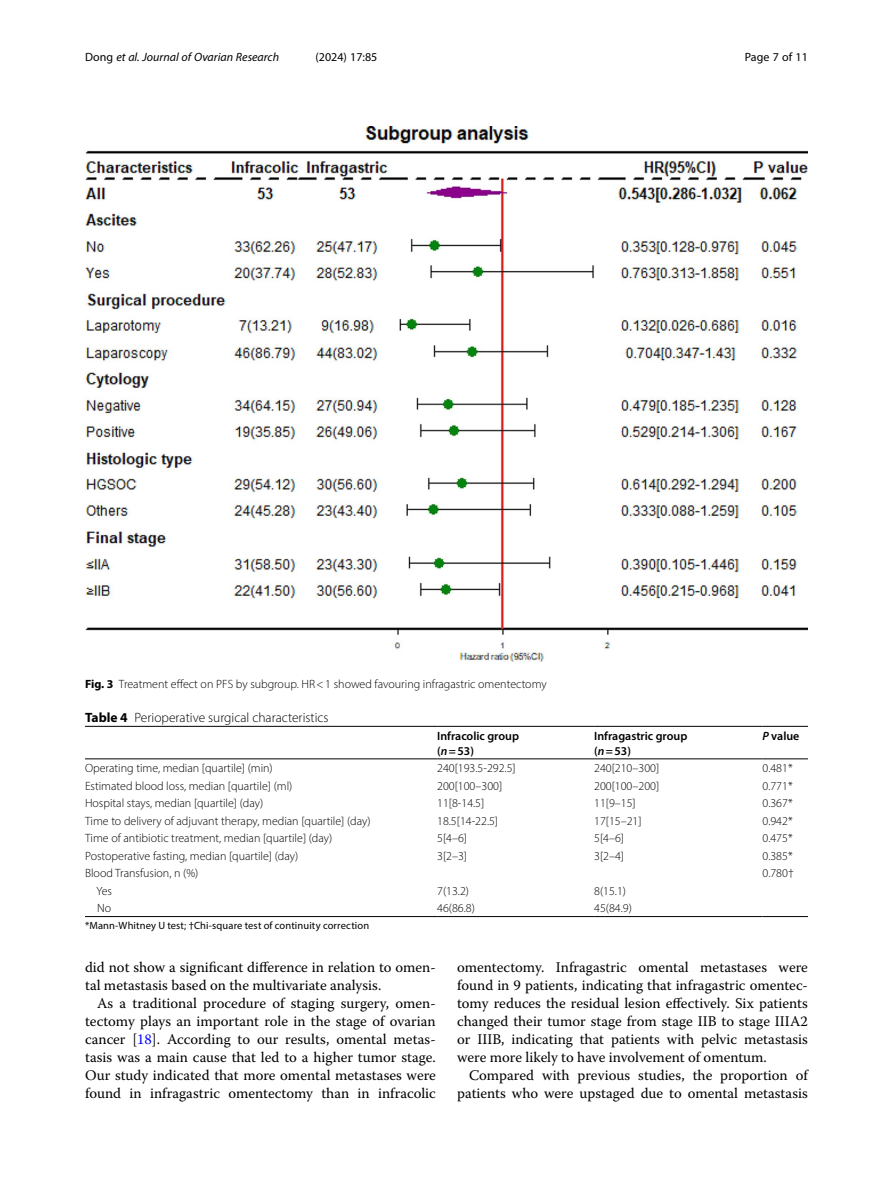
<style>
.page{position:relative;width:893px;height:1191px;background:#fff}
.page>*{position:absolute;margin:0;border:0;box-sizing:border-box;transform-origin:0 0}
.Body_Text_Indent{font:14.7px/18px "Warnock Pro";color:#000;text-align:justify}
.Table_Caption{font:300 13.5px "Myriad Pro";color:#000}
.Table_Body{font:300 12px "Myriad Pro";color:#000}
.Figure_Caption{font:300 12px "Myriad Pro";color:#000}
.Table_Head{font:600 12px "Myriad Pro";color:#000}
.t1{font:italic 12px "Myriad Pro";color:#000}
.t2{font:12px "Myriad Pro";color:#000}
.Table_Footnote{font:10.5px "Myriad Pro";letter-spacing:.01em;color:#000}
.s1{font-style:normal}
.s2{font-weight:700}
.s3{font-style:italic}
.s4{color:#00f}
</style>
<div class="page">
<hr style="left:85px;top:758px;width:352px;height:1px;background:#000">
<hr style="left:437px;top:726px;width:157px;height:1px;background:#000">
<hr style="left:437px;top:758px;width:157px;height:1px;background:#000">
<hr style="left:594px;top:726px;width:168px;height:1px;background:#000">
<hr style="left:594px;top:758px;width:168px;height:1px;background:#000">
<hr style="left:762px;top:726px;width:46px;height:1px;background:#000">
<hr style="left:762px;top:758px;width:46px;height:1px;background:#000">
<hr style="left:437px;top:916px;width:157px;height:1px;background:#000">
<hr style="left:594px;top:916px;width:168px;height:1px;background:#000">
<hr style="left:762px;top:916px;width:46px;height:1px;background:#000">
<hr style="left:85px;top:916px;width:352px;height:1px;background:#000">
<hr style="left:85px;top:726px;width:352px;height:1px;background:#000">
<img style="left:85px;top:126px;width:723px;height:535px">
<p class="t1" style="left:85px;top:50px;width:196px"><span class="s1">Dong</span> et al. Journal of Ovarian Research</p>
<p class="t2" style="left:316px;top:50px;width:63px">(2024) 17:85</p>
<p class="t2" style="left:745px;top:50px;width:65px">Page 7 of 11</p>
<p class="Figure_Caption" style="left:85px;top:677px;width:463px"><span class="s2">Fig. 3</span> Treatment effect on PFS by subgroup. HR&lt;1 showed favouring infragastric omentectomy</p>
<p class="Table_Caption" style="left:85px;top:709px;width:245px"><span class="s2">Table 4</span> Perioperative surgical characteristics</p>
<p class="Table_Head" style="left:437px;top:728px;width:83px">Infracolic group</p>
<p class="Table_Head" style="left:437px;top:743px;width:38px">(<span class="s3">n</span>=53)</p>
<p class="Table_Head" style="left:594px;top:728px;width:95px">Infragastric group</p>
<p class="Table_Head" style="left:594px;top:743px;width:38px">(<span class="s3">n</span>=53)</p>
<p class="Table_Head" style="left:762px;top:728px;width:38px"><span class="s3">P</span> value</p>
<p class="Table_Body" style="left:85px;top:761px;width:189px">Operating time, median [quartile] (min)</p>
<p class="Table_Body" style="left:437px;top:761px;width:80px">240[193.5-292.5]</p>
<p class="Table_Body" style="left:594px;top:761px;width:67px">240[210–300]</p>
<p class="Table_Body" style="left:762px;top:761px;width:32px">0.481*</p>
<p class="Table_Body" style="left:85px;top:778px;width:209px">Estimated blood loss, median [quartile] (ml)</p>
<p class="Table_Body" style="left:437px;top:778px;width:67px">200[100–300]</p>
<p class="Table_Body" style="left:594px;top:778px;width:67px">200[100–200]</p>
<p class="Table_Body" style="left:762px;top:778px;width:32px">0.771*</p>
<p class="Table_Body" style="left:85px;top:796px;width:180px">Hospital stays, median [quartile] (day)</p>
<p class="Table_Body" style="left:437px;top:796px;width:49px">11[8-14.5]</p>
<p class="Table_Body" style="left:594px;top:796px;width:43px">11[9–15]</p>
<p class="Table_Body" style="left:762px;top:796px;width:32px">0.367*</p>
<p class="Table_Body" style="left:85px;top:813px;width:287px">Time to delivery of adjuvant therapy, median [quartile] (day)</p>
<p class="Table_Body" style="left:437px;top:813px;width:62px">18.5[14-22.5]</p>
<p class="Table_Body" style="left:594px;top:813px;width:49px">17[15–21]</p>
<p class="Table_Body" style="left:762px;top:813px;width:32px">0.942*</p>
<p class="Table_Body" style="left:85px;top:831px;width:249px">Time of antibiotic treatment, median [quartile] (day)</p>
<p class="Table_Body" style="left:437px;top:831px;width:31px">5[4–6]</p>
<p class="Table_Body" style="left:594px;top:831px;width:31px">5[4–6]</p>
<p class="Table_Body" style="left:762px;top:831px;width:32px">0.475*</p>
<p class="Table_Body" style="left:85px;top:848px;width:215px">Postoperative fasting, median [quartile] (day)</p>
<p class="Table_Body" style="left:437px;top:848px;width:31px">3[2–3]</p>
<p class="Table_Body" style="left:594px;top:848px;width:31px">3[2–4]</p>
<p class="Table_Body" style="left:762px;top:848px;width:32px">0.385*</p>
<p class="Table_Body" style="left:85px;top:866px;width:115px">Blood Transfusion, n (%)</p>
<p class="Table_Body" style="left:762px;top:866px;width:33px">0.780†</p>
<p class="Table_Body" style="left:96px;top:883px;width:17px">Yes</p>
<p class="Table_Body" style="left:437px;top:883px;width:33px">7(13.2)</p>
<p class="Table_Body" style="left:594px;top:883px;width:33px">8(15.1)</p>
<p class="Table_Body" style="left:97px;top:901px;width:16px">No</p>
<p class="Table_Body" style="left:437px;top:901px;width:39px">46(86.8)</p>
<p class="Table_Body" style="left:594px;top:901px;width:39px">45(84.9)</p>
<p class="Table_Footnote" style="left:85px;top:918px;width:286px">*Mann-Whitney U test; †Chi-square test of continuity correction</p>
<p class="Body_Text_Indent" style="left:85px;top:958px;width:352px">did not show a significant difference in relation to omen&shy;tal metastasis based on the multivariate analysis.</p>
<p class="Body_Text_Indent" style="left:85px;top:994px;width:352px;text-indent:12px">As a traditional procedure of staging surgery, omen&shy;tectomy plays an important role in the stage of ovarian cancer [<span class="s4">18</span>]. According to our results, omental metas&shy;tasis was a main cause that led to a higher tumor stage.<br>Our study indicated that more omental metastases were found in infragastric omentectomy than in infracolic</p>
<p class="Body_Text_Indent" style="left:457px;top:958px;width:352px">omentectomy. Infragastric omental metastases were found in 9 patients, indicating that infragastric omentec&shy;tomy reduces the residual lesion effectively. Six patients changed their tumor stage from stage IIB to stage IIIA2 or IIIB, indicating that patients with pelvic metastasis were more likely to have involvement of omentum.</p>
<p class="Body_Text_Indent" style="left:457px;top:1066px;width:352px;text-align:right">Compared with previous studies, the proportion of patients who were upstaged due to omental metastasis</p>
</div>
